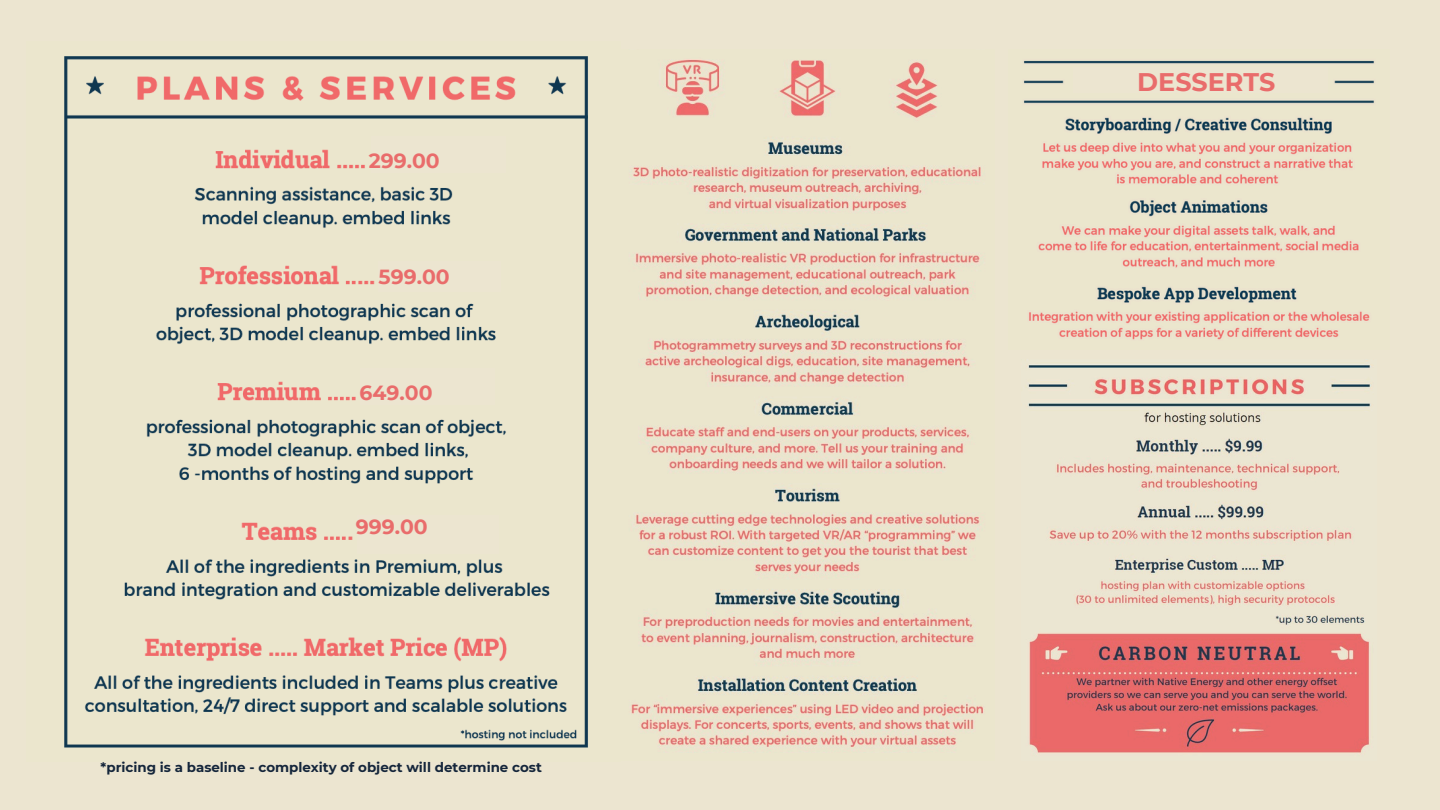
<style>
.page{position:relative;width:1440px;height:810px;background:#ece5d0}
.page>*{position:absolute;margin:0;border:0;box-sizing:border-box;transform-origin:0 0}
.t1{font:700 25.4px "Montserrat";color:#e96c6b}
.t2{font:700 20.4px "Montserrat";color:#e96c6b}
.t3{font:700 13.4px "Montserrat";color:#15263b}
</style>
<div class="page">
<img style="left:631px;top:59px;width:353px;height:690px">
<img style="left:1028px;top:364px;width:343px;height:389px">
<img style="left:1023px;top:60px;width:351px;height:280px">
<div style="left:1073px;top:68px;width:255px;height:25px;background:#ece5d0"></div>
<img style="left:64px;top:56px;width:524px;height:692px">
<div style="left:372px;top:137px;width:134px;height:36px;background:#ece5d0"></div>
<div style="left:357px;top:515px;width:141px;height:39px;background:#ece5d0"></div>
<div style="left:361px;top:368px;width:134px;height:37px;background:#ece5d0"></div>
<div style="left:379px;top:262px;width:122px;height:30px;background:#ece5d0"></div>
<p class="t2" style="left:369px;top:148px;width:73px">299.00</p>
<h1 class="t2" style="left:379px;top:264px;width:73px">599.00</h1>
<p class="t2" style="left:360px;top:380px;width:75px">649.00</p>
<p class="t2" style="left:356px;top:514px;width:74px">999.00</p>
<h2 class="t3" style="left:101px;top:759px;width:443px">*pricing is a baseline - complexity of object will determine cost</h2>
<h2 class="t1" style="left:1137px;top:67px;width:140px">DESSERTS</h2>
</div>
